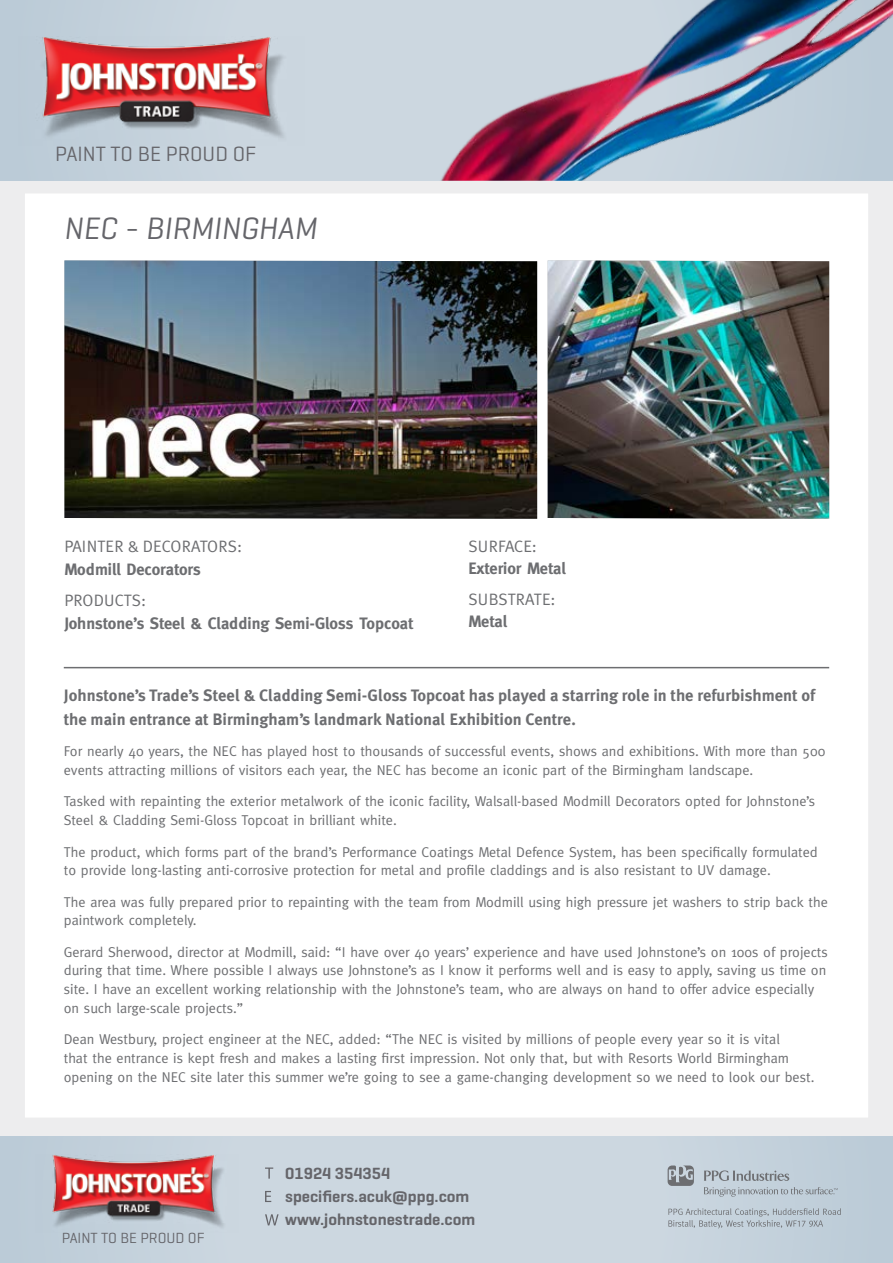
<style>
.page{position:relative;width:893px;height:1263px;background:#ededee}
.page>*{position:absolute;margin:0;border:0;box-sizing:border-box;transform-origin:0 0}
.t1{font:italic 31.5px "Geogrotesque";color:#65656a}
.t2{font:21.15px "Geogrotesque";color:#65656a}
.t3{font:700 16.5px/24px "Meta Plus";color:#6d6e71}
.t4{font:700 16.5px "Meta";color:#6d6e71}
.t5{font:600 16.5px/23.4px "Geogrotesque";color:#65656a}
.t6{font:16.5px "Meta Plus Normal";color:#6d6e71}
.t7{font:15px "Geogrotesque";color:#65656a}
.t8{font:14.25px/18.8px "Meta";color:#6d6e71}
</style>
<div class="page">
<div style="left:25px;top:194px;width:843px;height:923px;background:#fff"></div>
<div style="left:0;top:0;width:893px;height:181px;background:linear-gradient(to bottom,#c9d5de,#c9d5de)"></div>
<div style="left:0;top:1137px;width:893px;height:126px;background:linear-gradient(to right,#c7d4de,#c7d4dd)"></div>
<img style="left:19px;top:37px;width:285px;height:109px">
<img style="left:425px;top:0;width:468px;height:181px">
<svg style="left:265px;top:1167px;width:8px;height:12px"></svg>
<svg style="left:265px;top:1191px;width:6px;height:11px"></svg>
<svg style="left:265px;top:1214px;width:14px;height:11px"></svg>
<img style="left:36px;top:1155px;width:203px;height:77px">
<svg style="left:657px;top:1165px;width:181px;height:34px;background:#b7c2cc"></svg>
<svg style="left:622px;top:1208px;width:219px;height:25px;background:#bdc8d1"></svg>
<img style="left:64px;top:260px;width:473px;height:259px">
<img style="left:548px;top:260px;width:281px;height:259px">
<hr style="left:64px;top:667px;width:765px;height:1px;background:#6d6e71">
<h2 class="t2" style="left:55px;top:141px;width:203px">PAINT TO BE PROUD OF</h2>
<h1 class="t1" style="left:64px;top:209px;width:255px">NEC - BIRMINGHAM</h1>
<p class="t6" style="left:64px;top:537px;width:179px">PAINTER &amp; DECORATORS:</p>
<p class="t4" style="left:64px;top:559px;width:138px">Modmill Decorators</p>
<p class="t6" style="left:64px;top:591px;width:83px">PRODUCTS:</p>
<p class="t4" style="left:64px;top:613px;width:350px">Johnstone’s Steel &amp; Cladding Semi-Gloss Topcoat</p>
<p class="t6" style="left:468px;top:537px;width:70px">SURFACE:</p>
<p class="t4" style="left:468px;top:559px;width:99px">Exterior Metal</p>
<p class="t6" style="left:468px;top:590px;width:89px">SUBSTRATE:</p>
<p class="t4" style="left:468px;top:612px;width:40px">Metal</p>
<p class="t3" style="left:64px;top:683px;width:753px">Johnstone’s Trade’s Steel &amp; Cladding Semi-Gloss Topcoat has played a starring role in the refurbishment of the main entrance at Birmingham’s landmark National Exhibition Centre.</p>
<p class="t8" style="left:64px;top:742px;width:763px">For nearly 40 years, the NEC has played host to thousands of successful events, shows and exhibitions. With more than 500 events attracting millions of visitors each year, the NEC has become an iconic part of the Birmingham landscape.</p>
<p class="t8" style="left:64px;top:792px;width:753px">Tasked with repainting the exterior metalwork of the iconic facility, Walsall-based Modmill Decorators opted for Johnstone’s<br>Steel &amp; Cladding Semi-Gloss Topcoat in brilliant white.</p>
<p class="t8" style="left:64px;top:842px;width:755px">The product, which forms part of the brand’s Performance Coatings Metal Defence System, has been specifically formulated to provide long-lasting anti-corrosive protection for metal and profile claddings and is also resistant to UV damage.</p>
<p class="t8" style="left:64px;top:892px;width:766px">The area was fully prepared prior to repainting with the team from Modmill using high pressure jet washers to strip back the paintwork completely.</p>
<p class="t8" style="left:64px;top:942px;width:765px">Gerard Sherwood, director at Modmill, said: “I have over 40 years’ experience and have used Johnstone’s on 100s of projects during that time. Where possible I always use Johnstone’s as I know it performs well and is easy to apply, saving us time on site. I have an excellent working relationship with the Johnstone’s team, who are always on hand to offer advice especially on such large-scale projects.”</p>
<p class="t8" style="left:64px;top:1030px;width:752px">Dean Westbury, project engineer at the NEC, added: “The NEC is visited by millions of people every year so it is vital<br>that the entrance is kept fresh and makes a lasting first impression. Not only that, but with Resorts World Birmingham opening on the NEC site later this summer we’re going to see a game-changing development so we need to look our best.</p>
<p class="t7" style="left:62px;top:1229px;width:144px">PAINT TO BE PROUD OF</p>
<p class="t5" style="left:285px;top:1161px;width:191px">01924 354354 specifiers.acuk@ppg.com www.johnstonestrade.com</p>
</div>
